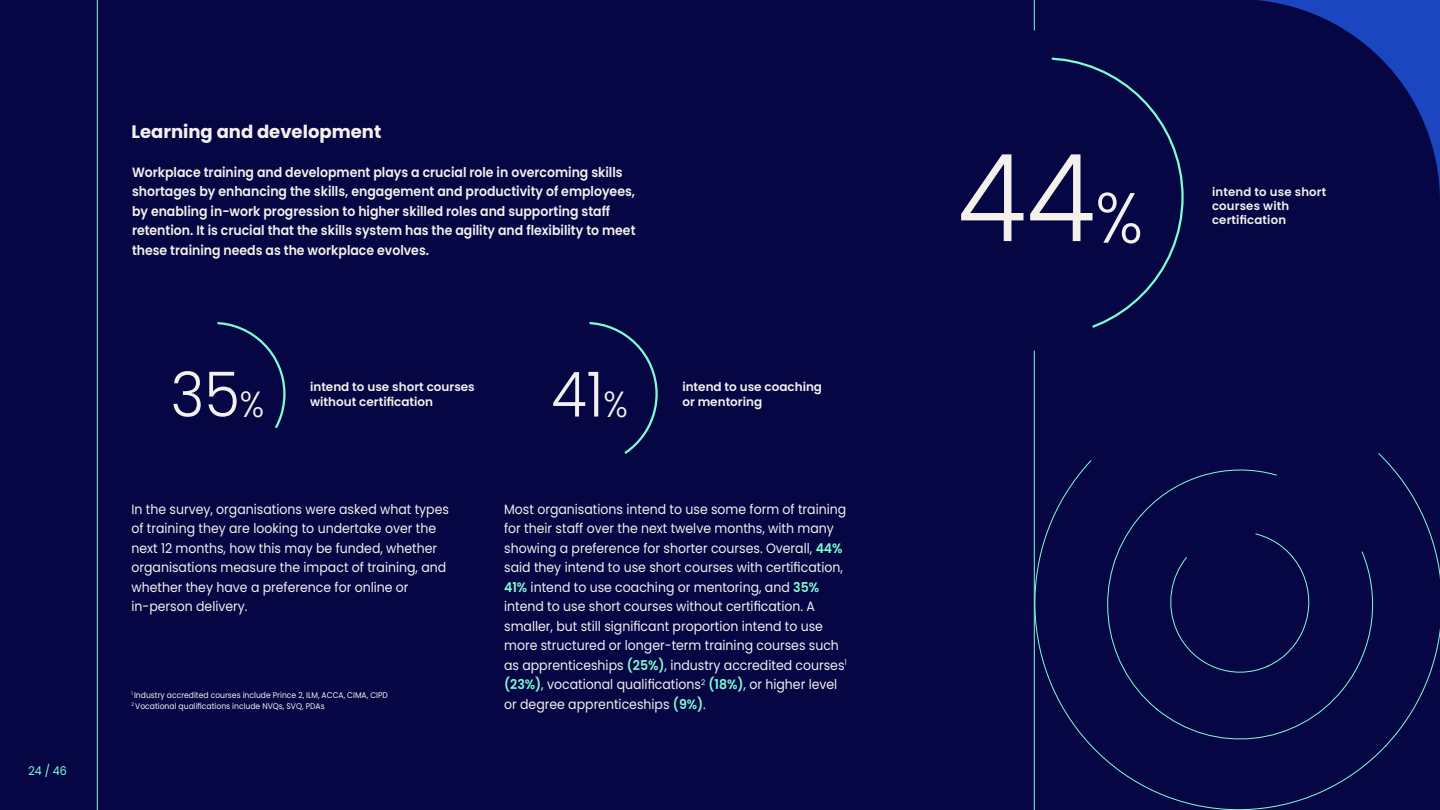
<style>
.page{position:relative;width:1440px;height:810px;background:#060645}
.page>*{position:absolute;margin:0;border:0;box-sizing:border-box;transform-origin:0 0}
.t1{font:300 121.57px "Poppins";color:#f4f1ed;scale:.93 1}
.t2{font:300 62.32px "Poppins";color:#f4f1ed;scale:.93 1}
.t3{font:700 18px "Poppins";color:#f4f1ed}
.t4{font:13.5px/19.5px "Poppins";color:#f4f1ed;scale:.93 1}
.t5{font:600 13.5px/19.5px "Poppins";color:#f4f1ed;scale:.93 1}
.t6{font:600 12px/15.8px "Poppins";color:#f4f1ed}
.t7{font:12px "Poppins";color:#7dffd3;scale:.93 1}
.t8{font:600 11.7px/14.1px "Poppins";letter-spacing:.015em;color:#f4f1ed}
.t9{font:8.25px/10.8px "Poppins";color:#f4f1ed;scale:.93 1}
.s1{font-size:36.3px}
.s2{font-weight:600;color:#7dffd3}
.s3{font-size:70.88px}
</style>
<div class="page">
<hr style="left:97px;top:0;width:1px;height:810px;background:#7dffd3">
<hr style="left:1034px;top:0;width:1px;height:810px;background:#7dffd3">
<div style="left:905px;top:58px;width:278px;height:278px;background:#060645;border-radius:50%"></div>
<svg style="left:864px;top:27px;width:241px;height:339px"></svg>
<div style="left:114px;top:305px;width:178px;height:175px;background:#060645"></div>
<div style="left:396px;top:304px;width:242px;height:170px;background:#060645"></div>
<div style="left:1013px;top:453px;width:427px;height:357px;background:#060645"></div>
<svg style="left:1237px;top:0;width:203px;height:202px;background:#0a135e"></svg>
<p class="t7" style="left:28px;top:764px;width:43px">24 / 46</p>
<p class="t3" style="left:131px;top:121px;width:251px">Learning and development</p>
<p class="t5" style="left:132px;top:162px;width:543px">Workplace training and development plays a crucial role in overcoming skills shortages by enhancing the skills, engagement and productivity of employees, by enabling in-work progression to higher skilled roles and supporting staff retention. It is crucial that the skills system has the agility and flexibility to meet these training needs as the workplace evolves.</p>
<p class="t2" style="left:171px;top:359px;width:102px">35<span class="s1">%</span></p>
<p class="t2" style="left:551px;top:359px;width:84px">41<span class="s1">%</span></p>
<p class="t6" style="left:682px;top:379px;width:141px">intend to use coaching or mentoring</p>
<p class="t6" style="left:310px;top:379px;width:166px">intend to use short courses without certification</p>
<p class="t4" style="left:131px;top:499px;width:343px">In the survey, organisations were asked what types of training they are looking to undertake over the next 12 months, how this may be funded, whether organisations measure the impact of training, and whether they have a preference for online or in-person delivery.</p>
<p class="t4" style="left:504px;top:499px;width:370px">Most organisations intend to use some form of training for their staff over the next twelve months, with many showing a preference for shorter courses. Overall, <span class="s2">44% </span>said they intend to use short courses with certification, <span class="s2">41%</span> intend to use coaching or mentoring, and <span class="s2">35% </span>intend to use short courses without certification. A smaller, but still significant proportion intend to use more structured or longer-term training courses such as apprenticeships <span class="s2">(25%)</span>, industry accredited courses<sup>1 </sup><span class="s2">(23%)</span>, vocational qualifications<sup>2</sup> <span class="s2">(18%)</span>, or higher level or degree apprenticeships <span class="s2">(9%)</span>.</p>
<p class="t9" style="left:131px;top:690px;width:277px"><sup>1</sup> Industry accredited courses include Prince 2, ILM, ACCA, CIMA, CIPD<br><sup>2</sup> Vocational qualifications include NVQs, SVQ, PDAs</p>
<p class="t1" style="left:957px;top:128px;width:201px">44<span class="s3">%</span></p>
<p class="t8" style="left:1212px;top:185px;width:116px">intend to use short courses with certification</p>
</div>
